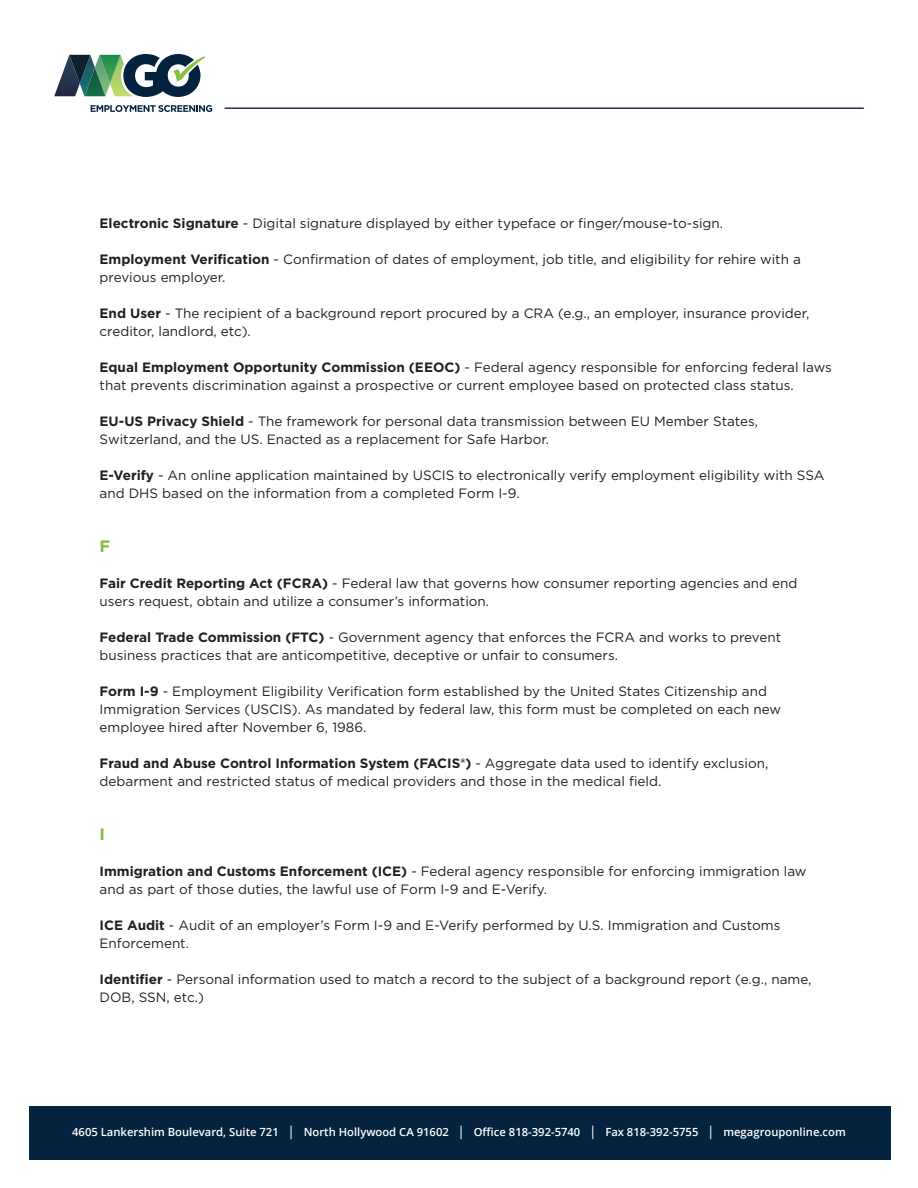
<style>
.page{position:relative;width:918px;height:1188px;background:#fff}
.page>*{position:absolute;margin:0;border:0;box-sizing:border-box;transform-origin:0 0}
.t1{font:700 16.5px "Gotham";color:#81bb41}
.t2{font:13.5px/18px "Gotham";color:#231f20}
.t3{font:600 11.25px "Open Sans";color:#fff}
.s1{font-weight:700}
.s2{font-weight:400;font-size:13.5px}
</style>
<div class="page">
<div style="left:29px;top:1106px;width:862px;height:54px;background:#03233e"></div>
<hr style="left:225px;top:107px;width:639px;height:2px;background:#24314d">
<svg style="left:91px;top:105px;width:121px;height:7px"></svg>
<svg style="left:54px;top:54px;width:151px;height:43px"></svg>
<p class="t2" style="left:100px;top:215px;width:625px"><span class="s1">Electronic Signature</span> - Digital signature displayed by either typeface or finger/mouse-to-sign.</p>
<p class="t2" style="left:100px;top:251px;width:703px"><span class="s1">Employment Verification</span> - Confirmation of dates of employment, job title, and eligibility for rehire with a previous employer.</p>
<p class="t2" style="left:100px;top:305px;width:711px"><span class="s1">End User</span> - The recipient of a background report procured by a CRA (e.g., an employer, insurance provider, creditor, landlord, etc).</p>
<p class="t2" style="left:100px;top:359px;width:734px"><span class="s1">Equal Employment Opportunity Commission (EEOC)</span> - Federal agency responsible for enforcing federal laws that prevents discrimination against a prospective or current employee based on protected class status.</p>
<p class="t2" style="left:100px;top:413px;width:660px"><span class="s1">EU-US Privacy Shield</span> - The framework for personal data transmission between EU Member States,<br>Switzerland, and the US. Enacted as a replacement for Safe Harbor.</p>
<p class="t2" style="left:100px;top:467px;width:726px"><span class="s1">E-Verify</span> - An online application maintained by USCIS to electronically verify employment eligibility with SSA and DHS based on the information from a completed Form I-9.</p>
<p class="t1" style="left:100px;top:537px;width:12px">F</p>
<p class="t2" style="left:100px;top:575px;width:699px"><span class="s1">Fair Credit Reporting Act (FCRA)</span> - Federal law that governs how consumer reporting agencies and end users request, obtain and utilize a consumer’s information.</p>
<p class="t2" style="left:100px;top:629px;width:683px"><span class="s1">Federal Trade Commission (FTC)</span> - Government agency that enforces the FCRA and works to prevent business practices that are anticompetitive, deceptive or unfair to consumers.</p>
<p class="t2" style="left:100px;top:683px;width:683px"><span class="s1">Form I-9</span> - Employment Eligibility Verification form established by the United States Citizenship and<br>Immigration Services (USCIS). As mandated by federal law, this form must be completed on each new employee hired after November 6, 1986.</p>
<p class="t2" style="left:100px;top:755px;width:670px"><span class="s1">Fraud and Abuse Control Information System (FACIS®)</span> - Aggregate data used to identify exclusion, debarment and restricted status of medical providers and those in the medical field.</p>
<p class="t1" style="left:100px;top:825px;width:7px">I</p>
<p class="t2" style="left:100px;top:863px;width:709px"><span class="s1">Immigration and Customs Enforcement (ICE)</span> - Federal agency responsible for enforcing immigration law and as part of those duties, the lawful use of Form I-9 and E-Verify.</p>
<p class="t2" style="left:100px;top:917px;width:682px"><span class="s1">ICE Audit</span> - Audit of an employer’s Form I-9 and E-Verify performed by U.S. Immigration and Customs<br>Enforcement.</p>
<p class="t2" style="left:100px;top:971px;width:713px"><span class="s1">Identifier</span> - Personal information used to match a record to the subject of a background report (e.g., name,<br>DOB, SSN, etc.)</p>
<p class="t3" style="left:72px;top:1124px;width:775px">4605 Lankershim Boulevard, Suite 721 <span class="s2">|</span> North Hollywood CA 91602 <span class="s2">|</span> Office 818-392-5740 <span class="s2">|</span> Fax 818-392-5755 <span class="s2">|</span> megagrouponline.com</p>
</div>
